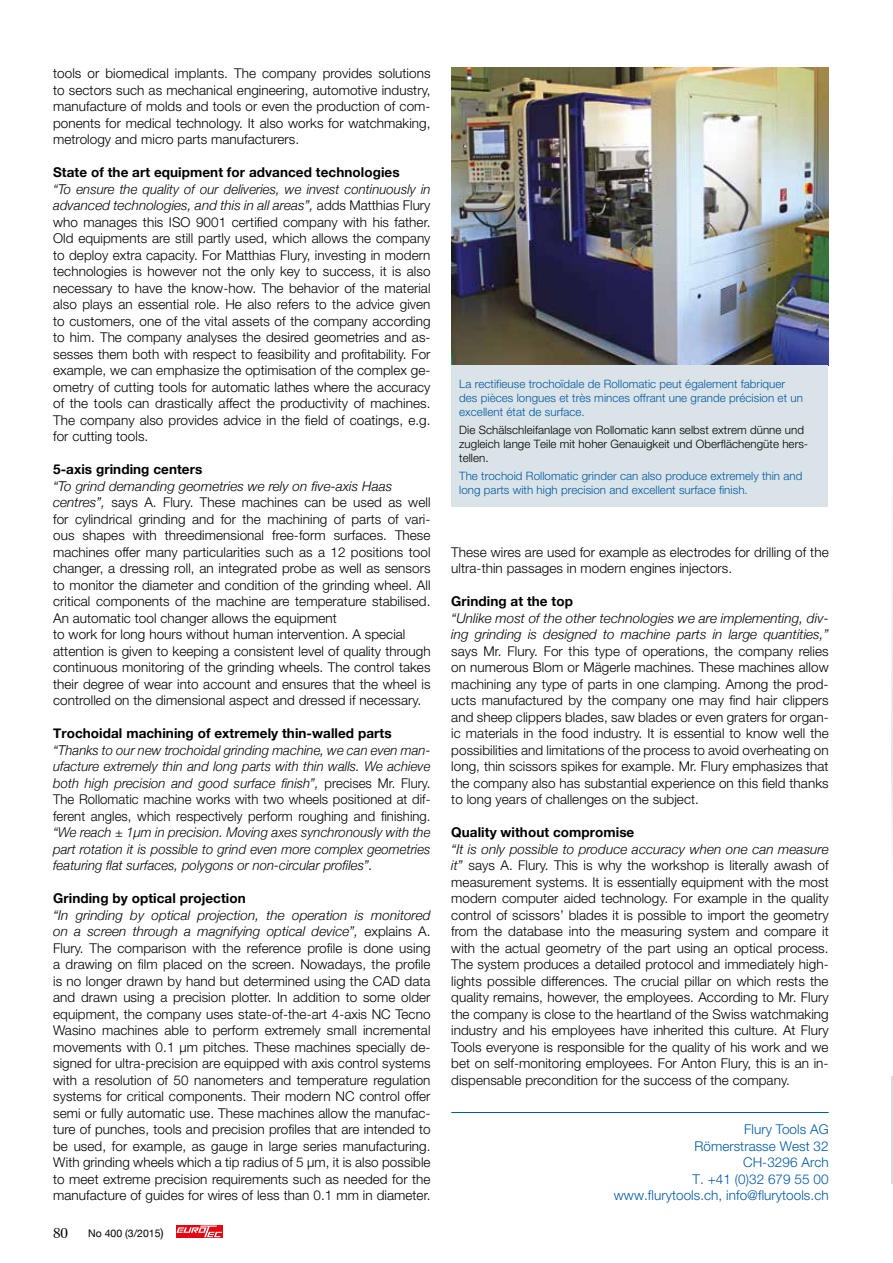
<style>
.page{position:relative;width:893px;height:1263px;background:#fff}
.page>*{position:absolute;margin:0;border:0;box-sizing:border-box;transform-origin:0 0}
.t1{font:300 13.5px/16.5px "Helvetica Neue";letter-spacing:.005em;color:#000;text-align:justify}
.t2{font:italic 300 13.5px/16.5px "Helvetica Neue";letter-spacing:.005em;color:#000;text-align:justify}
.t3{font:700 13.5px "Helvetica Neue";letter-spacing:.005em;color:#000}
.t4{font:300 13.5px/16.5px "Helvetica Neue";letter-spacing:.005em;color:#0059a3;text-align:right}
.t5{font:300 11.55px/14px "Helvetica Neue";letter-spacing:.005em;color:#0059a3}
.t6{font:300 11.55px/14px "Helvetica Neue";letter-spacing:.005em;color:#000}
.t7{font:10.5px "Helvetica Neue";color:#000}
.s1{font-style:italic}
.s2{font-style:normal}
.s3{font-size:12px}
</style>
<div class="page">
<div style="left:176px;top:1225px;width:47px;height:12px;background:#e30613"></div>
<svg style="left:176px;top:1225px;width:46px;height:12px"></svg>
<img style="left:452px;top:67px;width:376px;height:299px">
<div style="left:452px;top:366px;width:376px;height:141px;background:#dae3e8"></div>
<hr style="left:451px;top:1112px;width:378px;height:1px;background:#0059a3">
<svg style="left:891px;top:554px;width:2px;height:212px"></svg>
<svg style="left:891px;top:766px;width:2px;height:72px"></svg>
<hr style="left:891px;top:1076px;width:2px;height:108px;background:#dadada">
<p class="t1" style="left:53px;top:65px;width:379px">tools or biomedical implants. The company provides solutions to sectors such as mechanical engineering, automotive industry, manufacture of molds and tools or even the production of com&shy;ponents for medical technology. It also works for watchmaking, metrology and micro parts manufacturers.</p>
<p class="t3" style="left:53px;top:162px;width:348px">State of the art equipment for advanced technologies</p>
<p class="t1" style="left:53px;top:180px;width:379px"><span class="s1">“To ensure the quality of our deliveries, we invest continuously in advanced technologies, and this in all areas”,</span> adds Matthias Flury who manages this ISO 9001 certified company with his father.<br>Old equipments are still partly used, which allows the company to deploy extra capacity. For Matthias Flury, investing in modern technologies is however not the only key to success, it is also necessary to have the know-how. The behavior of the material also plays an essential role. He also refers to the advice given to customers, one of the vital assets of the company according to him. The company analyses the desired geometries and as&shy;sesses them both with respect to feasibility and profitability. For example, we can emphasize the optimisation of the complex ge&shy;ometry of cutting tools for automatic lathes where the accuracy of the tools can drastically affect the productivity of machines.<br>The company also provides advice in the field of coatings, e.g. for cutting tools.</p>
<p class="t3" style="left:53px;top:459px;width:151px">5-axis grinding centers</p>
<p class="t1" style="left:53px;top:477px;width:379px;text-align:left"><span class="s1">“To grind demanding geometries we rely on five-axis Haas centres”,</span> says A. Flury. These machines can be used as well for cylindrical grinding and for the machining of parts of vari&shy;ous shapes with threedimensional free-form surfaces. These machines offer many particularities such as a 12 positions tool changer, a dressing roll, an integrated probe as well as sensors to monitor the diameter and condition of the grinding wheel. All critical components of the machine are temperature stabilised.<br>An automatic tool changer allows the equipment<br>to work for long hours without human intervention. A special attention is given to keeping a consistent level of quality through continuous monitoring of the grinding wheels. The control takes their degree of wear into account and ensures that the wheel is controlled on the dimensional aspect and dressed if necessary.</p>
<p class="t3" style="left:53px;top:723px;width:340px">Trochoidal machining of extremely thin-walled parts</p>
<p class="t2" style="left:53px;top:741px;width:379px">“Thanks to our new trochoidal grinding machine, we can even man&shy;ufacture extremely thin and long parts with thin walls. We achieve both high precision and good surface finish”, <span class="s2">precises Mr. Flury.<br>The Rollomatic machine works with two wheels positioned at dif&shy;ferent angles, which respectively perform roughing and finishing.</span></p>
<p class="t2" style="left:53px;top:823px;width:379px">“We reach ± 1µm in precision. Moving axes synchronously with the part rotation it is possible to grind even more complex geometries featuring flat surfaces, polygons or non-circular profiles”.</p>
<p class="t3" style="left:53px;top:888px;width:194px">Grinding by optical projection</p>
<p class="t1" style="left:53px;top:906px;width:379px"><span class="s1">“In grinding by optical projection, the operation is monitored on a screen through a magnifying optical device”,</span> explains A.<br>Flury. The comparison with the reference profile is done using a drawing on film placed on the screen. Nowadays, the profile is no longer drawn by hand but determined using the CAD data and drawn using a precision plotter. In addition to some older equipment, the company uses state-of-the-art 4-axis NC Tecno Wasino machines able to perform extremely small incremental movements with 0.1 µm pitches. These machines specially de&shy;signed for ultra-precision are equipped with axis control systems with a resolution of 50 nanometers and temperature regulation systems for critical components. Their modern NC control offer semi or fully automatic use. These machines allow the manufac&shy;ture of punches, tools and precision profiles that are intended to be used, for example, as gauge in large series manufacturing.<br>With grinding wheels which a tip radius of 5 µm, it is also possible to meet extreme precision requirements such as needed for the manufacture of guides for wires of less than 0.1 mm in diameter.</p>
<p class="t7" style="left:88px;top:1226px;width:77px">No 400 (3/2015<span class="s3">)</span></p>
<p class="t5" style="left:459px;top:377px;width:345px">La rectifieuse trochoïdale de Rollomatic peut également fabriquer des pièces longues et très minces offrant une grande précision et un excellent état de surface.</p>
<p class="t6" style="left:459px;top:423px;width:350px">Die Schälschleifanlage von Rollomatic kann selbst extrem dünne und zugleich lange Teile mit hoher Genauigkeit und Oberflächengüte hers&shy;tellen.</p>
<p class="t5" style="left:459px;top:469px;width:345px">The trochoid Rollomatic grinder can also produce extremely thin and long parts with high precision and excellent surface finish.</p>
<p class="t1" style="left:451px;top:543px;width:379px">These wires are used for example as electrodes for drilling of the ultra-thin passages in modern engines injectors.</p>
<p class="t3" style="left:451px;top:591px;width:123px">Grinding at the top</p>
<p class="t2" style="left:451px;top:609px;width:379px">“Unlike most of the other technologies we are implementing, div&shy;ing grinding is designed to machine parts in large quantities,”</p>
<p class="t1" style="left:451px;top:642px;width:379px">says Mr. Flury. For this type of operations, the company relies on numerous Blom or Mägerle machines. These machines allow machining any type of parts in one clamping. Among the prod&shy;ucts manufactured by the company one may find hair clippers and sheep clippers blades, saw blades or even graters for organ&shy;ic materials in the food industry. It is essential to know well the possibilities and limitations of the process to avoid overheating on long, thin scissors spikes for example. Mr. Flury emphasizes that the company also has substantial experience on this field thanks to long years of challenges on the subject.</p>
<p class="t3" style="left:451px;top:822px;width:185px">Quality without compromise</p>
<p class="t1" style="left:451px;top:840px;width:379px"><span class="s1">“It is only possible to produce accuracy when one can measure it”</span> says A. Flury. This is why the workshop is literally awash of measurement systems. It is essentially equipment with the most modern computer aided technology. For example in the quality control of scissors’ blades it is possible to import the geometry from the database into the measuring system and compare it with the actual geometry of the part using an optical process.<br>The system produces a detailed protocol and immediately high&shy;lights possible differences. The crucial pillar on which rests the quality remains, however, the employees. According to Mr. Flury the company is close to the heartland of the Swiss watchmaking industry and his employees have inherited this culture. At Flury Tools everyone is responsible for the quality of his work and we bet on self-monitoring employees. For Anton Flury, this is an in&shy;dispensable precondition for the success of the company.</p>
<p class="t4" style="left:614px;top:1121px;width:216px">Flury Tools AG<br>Römerstrasse West 32<br>CH-3296 Arch<br>T. +41 (0)32 679 55 00 www.flurytools.ch, info@flurytools.ch</p>
</div>
